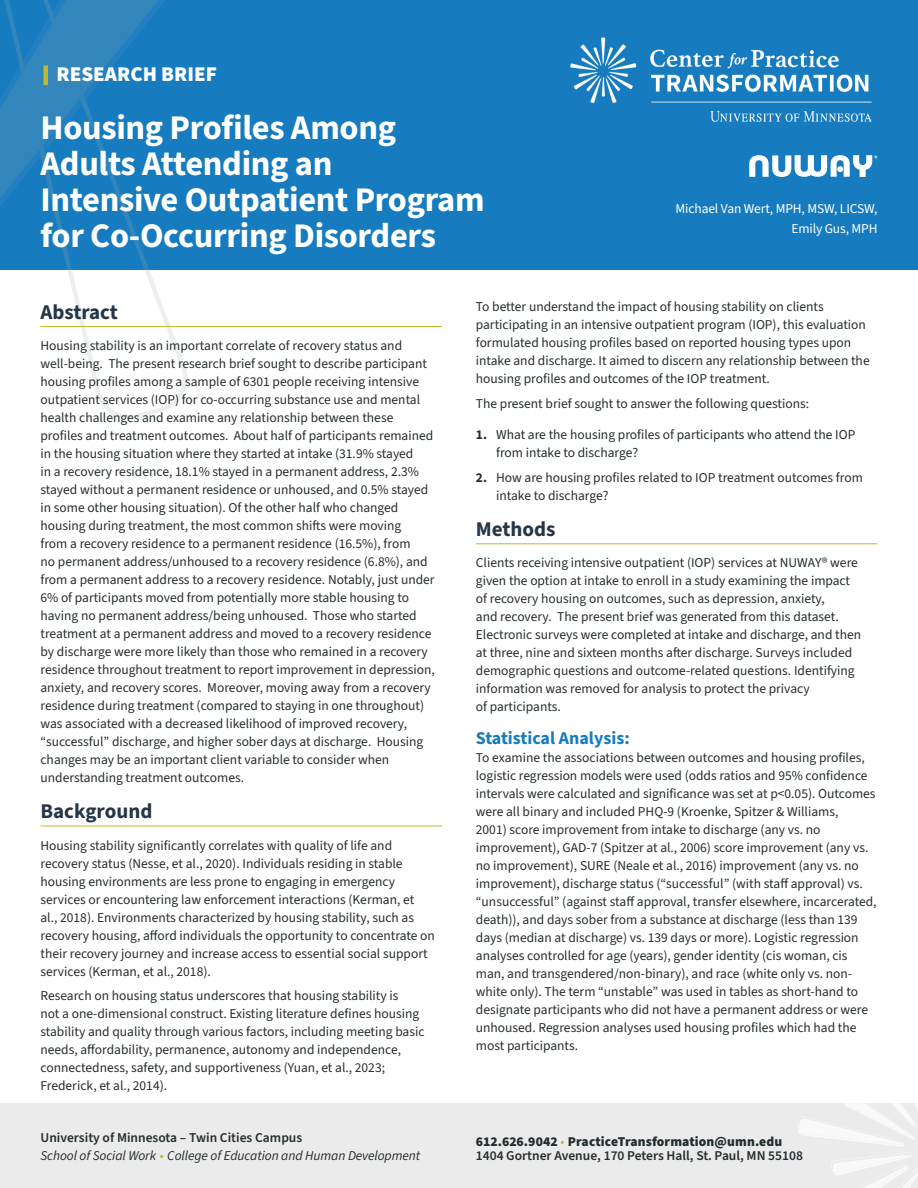
<style>
.page{position:relative;width:918px;height:1188px;background:#fff}
.page>*{position:absolute;margin:0;border:0;box-sizing:border-box;transform-origin:0 0}
.t1{font:700 34.5px/36px "Source Sans 3";letter-spacing:-.01em;color:#fff}
.t2{font:700 21px "Source Sans 3";color:#253648}
.t3{font:900 21px "Source Sans 3";color:#fff}
.t4{font:700 18px "Source Sans 3";color:#167cbf}
.t5{font:13.5px/18px "Source Sans 3";color:#262d30}
.t6{font:600 13.5px "Source Sans Pro";color:#262d30}
.t7{font:italic 13.5px "Source Sans 3";letter-spacing:-.005em;color:#262d30}
.t8{font:900 13.5px "Source Sans 3";letter-spacing:.01em;color:#262d30}
.t9{font:13.5px/19.5px "Source Sans 3";letter-spacing:-.01em;color:#fff;text-align:right}
.s1{font-weight:700}
.s2{font-family:"Source Sans Pro";color:#beb82f}
.s3{font-family:"Source Sans Pro";font-weight:400;font-style:italic;color:#beb82f}
</style>
<div class="page">
<div style="left:0;top:0;width:918px;height:270px;background:#167cbf"></div>
<svg style="left:0;top:0;width:187px;height:419px"></svg>
<div style="left:0;top:1104px;width:918px;height:84px;background:#ebebeb"></div>
<svg style="left:797px;top:1103px;width:121px;height:85px"></svg>
<hr style="left:44px;top:65px;width:4px;height:20px;background:#beb82f">
<hr style="left:40px;top:326px;width:402px;height:1px;background:#beb82f">
<hr style="left:40px;top:826px;width:402px;height:1px;background:#beb82f">
<hr style="left:476px;top:543px;width:402px;height:1px;background:#beb82f">
<img style="left:570px;top:37px;width:302px;height:85px">
<svg style="left:749px;top:155px;width:128px;height:22px"></svg>
<h2 class="t3" style="left:57px;top:60px;width:162px">RESEARCH BRIEF</h2>
<h1 class="t1" style="left:40px;top:110px;width:446px">Housing Profiles Among<br>Adults Attending an<br>Intensive Outpatient Program for Co-Occurring Disorders</h1>
<p class="t9" style="left:676px;top:199px;width:203px">Michael Van Wert, MPH, MSW, LICSW,<br>Emily Gus, MPH</p>
<h2 class="t2" style="left:40px;top:297px;width:79px">Abstract</h2>
<p class="t5" style="left:40px;top:337px;width:396px">Housing stability is an important correlate of recovery status and well-being. The present research brief sought to describe participant housing profiles among a sample of 6301 people receiving intensive outpatient services (IOP) for co-occurring substance use and mental health challenges and examine any relationship between these profiles and treatment outcomes. About half of participants remained in the housing situation where they started at intake (31.9% stayed<br>in a recovery residence, 18.1% stayed in a permanent address, 2.3% stayed without a permanent residence or unhoused, and 0.5% stayed in some other housing situation). Of the other half who changed housing during treatment, the most common shifts were moving<br>from a recovery residence to a permanent residence (16.5%), from<br>no permanent address/unhoused to a recovery residence (6.8%), and from a permanent address to a recovery residence. Notably, just under 6% of participants moved from potentially more stable housing to having no permanent address/being unhoused. Those who started treatment at a permanent address and moved to a recovery residence by discharge were more likely than those who remained in a recovery residence throughout treatment to report improvement in depression, anxiety, and recovery scores. Moreover, moving away from a recovery residence during treatment (compared to staying in one throughout) was associated with a decreased likelihood of improved recovery, “successful” discharge, and higher sober days at discharge. Housing changes may be an important client variable to consider when understanding treatment outcomes.</p>
<h2 class="t2" style="left:40px;top:797px;width:113px">Background</h2>
<p class="t5" style="left:40px;top:836px;width:396px">Housing stability significantly correlates with quality of life and recovery status (Nesse, et al., 2020). Individuals residing in stable housing environments are less prone to engaging in emergency services or encountering law enforcement interactions (Kerman, et<br>al., 2018). Environments characterized by housing stability, such as recovery housing, afford individuals the opportunity to concentrate on their recovery journey and increase access to essential social support services (Kerman, et al., 2018).</p>
<p class="t5" style="left:40px;top:987px;width:386px">Research on housing status underscores that housing stability is<br>not a one-dimensional construct. Existing literature defines housing stability and quality through various factors, including meeting basic needs, affordability, permanence, autonomy and independence, connectedness, safety, and supportiveness (Yuan, et al., 2023; Frederick, et al., 2014).</p>
<p class="t5" style="left:476px;top:298px;width:395px">To better understand the impact of housing stability on clients participating in an intensive outpatient program (IOP), this evaluation formulated housing profiles based on reported housing types upon intake and discharge. It aimed to discern any relationship between the housing profiles and outcomes of the IOP treatment.</p>
<p class="t5" style="left:476px;top:394px;width:335px">The present brief sought to answer the following questions:</p>
<p class="t5" style="left:496px;top:426px;width:361px;text-indent:-20px"><span class="s1">1.</span> What are the housing profiles of participants who attend the IOP from intake to discharge?</p>
<p class="t5" style="left:496px;top:469px;width:368px;text-indent:-20px"><span class="s1">2.</span> How are housing profiles related to IOP treatment outcomes from intake to discharge?</p>
<h2 class="t2" style="left:476px;top:514px;width:81px">Methods</h2>
<p class="t5" style="left:476px;top:554px;width:387px">Clients receiving intensive outpatient (IOP) services at NUWAY® were given the option at intake to enroll in a study examining the impact of recovery housing on outcomes, such as depression, anxiety,<br>and recovery. The present brief was generated from this dataset.<br>Electronic surveys were completed at intake and discharge, and then at three, nine and sixteen months after discharge. Surveys included demographic questions and outcome-related questions. Identifying information was removed for analysis to protect the privacy<br>of participants.</p>
<h3 class="t4" style="left:476px;top:726px;width:155px">Statistical Analysis:</h3>
<p class="t5" style="left:476px;top:749px;width:402px">To examine the associations between outcomes and housing profiles, logistic regression models were used (odds ratios and 95% confidence intervals were calculated and significance was set at p&lt;0.05). Outcomes were all binary and included PHQ-9 (Kroenke, Spitzer &amp; Williams,<br>2001) score improvement from intake to discharge (any vs. no improvement), GAD-7 (Spitzer at al., 2006) score improvement (any vs. no improvement), SURE (Neale et al., 2016) improvement (any vs. no improvement), discharge status (“successful” (with staff approval) vs. “unsuccessful” (against staff approval, transfer elsewhere, incarcerated, death)), and days sober from a substance at discharge (less than 139 days (median at discharge) vs. 139 days or more). Logistic regression analyses controlled for age (years), gender identity (cis woman, cis man, and transgendered/non-binary), and race (white only vs. non&shy;white only). The term “unstable” was used in tables as short-hand to designate participants who did not have a permanent address or were unhoused. Regression analyses used housing profiles which had the most participants.</p>
<p class="t6" style="left:40px;top:1128px;width:263px">University of Minnesota – Twin Cities Campus</p>
<p class="t7" style="left:40px;top:1146px;width:381px">School of Social Work <span class="s2">•</span> College of Education and Human Development</p>
<p class="t6" style="left:476px;top:1146px;width:329px">1404 Gortner Avenue, 170 Peters Hall, St. Paul, MN 55108</p>
<p class="t8" style="left:476px;top:1132px;width:308px">612.626.9042 <span class="s3">•</span> PracticeTransformation@umn.edu</p>
</div>
